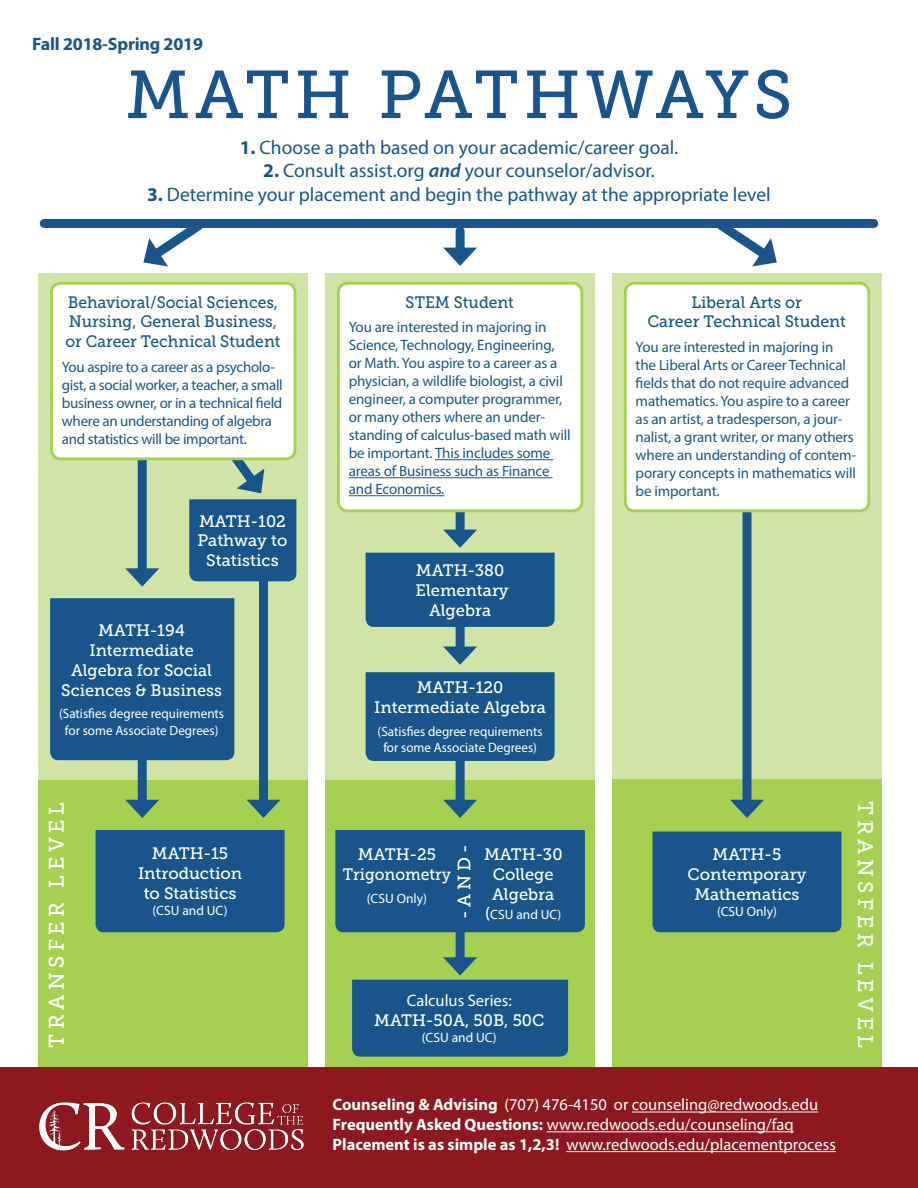
<style>
.page{position:relative;width:918px;height:1188px;background:#fff}
.page>*{position:absolute;margin:0;border:0;box-sizing:border-box;transform-origin:0 0}
.t1{font:67.5px "Museo Slab 500";letter-spacing:.045em;color:#19558b}
.t2{font:21px "Museo Slab 500";letter-spacing:.22em;color:#fff}
.t3{font:19.5px "Myriad Pro";color:#19558b}
.t4{font:700 18px "Myriad Pro";letter-spacing:-.01em;color:#19558b}
.t5{font:18px "Museo Slab 500";color:#fff}
.t6{font:16.5px/19.8px "Museo Slab 500";color:#fff;text-align:center}
.t7{font:16.5px "Myriad Pro";color:#fff}
.t8{font:16.5px/19.8px "Museo Slab 500";color:#19558b;scale:.95 1}
.t9{font:16.5px/19.8px "Museo Slab 500";color:#19558b;text-align:center}
.t10{font:15px/18px "Myriad Pro";letter-spacing:-.01em;color:#19558b}
.t11{font:13.5px/16.2px "Myriad Pro";color:#fff;text-align:center}
.s1{font-weight:700}
.s2{font-weight:600;font-style:italic}
.s3{font-family:"Museo Slab 500";font-size:16.5px}
.s4{font-family:"Myriad Pro"}
</style>
<div class="page">
<div style="left:612px;top:273px;width:270px;height:506px;background:#d0e4a7"></div>
<div style="left:612px;top:779px;width:270px;height:303px;background:#a6d052"></div>
<div style="left:325px;top:779px;width:270px;height:303px;background:#a6d052"></div>
<div style="left:325px;top:273px;width:270px;height:506px;background:#d0e4a7"></div>
<div style="left:456px;top:482px;width:9px;height:55px;background:#19558b"></div>
<svg style="left:718px;top:228px;width:59px;height:39px"></svg>
<svg style="left:143px;top:228px;width:60px;height:39px"></svg>
<div style="left:456px;top:609px;width:9px;height:45px;background:#19558b"></div>
<svg style="left:443px;top:647px;width:34px;height:18px"></svg>
<div style="left:456px;top:920px;width:9px;height:44px;background:#19558b"></div>
<div style="left:456px;top:721px;width:9px;height:86px;background:#19558b"></div>
<svg style="left:443px;top:800px;width:34px;height:18px"></svg>
<div style="left:743px;top:485px;width:9px;height:322px;background:#19558b"></div>
<svg style="left:730px;top:800px;width:34px;height:18px"></svg>
<div style="left:625px;top:283px;width:244px;height:228px;background:#fff;border-radius:9px"></div>
<div style="left:624px;top:282px;width:246px;height:230px;border:3px solid #a6d052;border-radius:9px"></div>
<div style="left:338px;top:283px;width:244px;height:228px;background:#fff;border-radius:9px"></div>
<hr style="left:435px;top:459px;width:118px;height:1px;background:#19558b">
<hr style="left:349px;top:477px;width:203px;height:1px;background:#19558b">
<hr style="left:349px;top:495px;width:95px;height:1px;background:#19558b">
<div style="left:337px;top:282px;width:246px;height:230px;border:3px solid #a6d052;border-radius:9px"></div>
<div style="left:366px;top:672px;width:189px;height:89px;background:#19558b"></div>
<div style="left:335px;top:830px;width:250px;height:102px;background:#19558b"></div>
<svg style="left:352px;top:957px;width:216px;height:100px"></svg>
<svg style="left:366px;top:530px;width:189px;height:97px"></svg>
<div style="left:38px;top:779px;width:270px;height:303px;background:#a6d052"></div>
<div style="left:38px;top:273px;width:270px;height:506px;background:#d0e4a7"></div>
<div style="left:138px;top:405px;width:9px;height:171px;background:#19558b"></div>
<svg style="left:125px;top:568px;width:34px;height:19px"></svg>
<div style="left:138px;top:721px;width:9px;height:86px;background:#19558b"></div>
<svg style="left:125px;top:800px;width:34px;height:18px"></svg>
<div style="left:259px;top:531px;width:9px;height:276px;background:#19558b"></div>
<svg style="left:247px;top:800px;width:33px;height:18px"></svg>
<div style="left:51px;top:283px;width:244px;height:176px;background:#fff;border-radius:9px"></div>
<div style="left:50px;top:282px;width:246px;height:178px;border:3px solid #a6d052;border-radius:9px"></div>
<svg style="left:189px;top:431px;width:107px;height:150px"></svg>
<div style="left:50px;top:598px;width:184px;height:162px;background:#19558b"></div>
<div style="left:96px;top:830px;width:189px;height:102px;background:#19558b"></div>
<div style="left:652px;top:832px;width:190px;height:100px;background:#19558b"></div>
<div style="left:456px;top:231px;width:9px;height:24px;background:#19558b"></div>
<svg style="left:443px;top:248px;width:34px;height:18px"></svg>
<div style="left:44px;top:219px;width:830px;height:9px;background:#19558b"></div>
<div style="left:0;top:1067px;width:918px;height:121px;background:#8e181f"></div>
<hr style="left:632px;top:1112px;width:186px;height:1px;background:#fff">
<hr style="left:547px;top:1131px;width:247px;height:1px;background:#fff">
<hr style="left:566px;top:1151px;width:270px;height:1px;background:#fff">
<img style="left:39px;top:1102px;width:265px;height:49px">
<p class="t4" style="left:32px;top:32px;width:172px">Fall 2018-Spring 2019</p>
<p class="t1" style="left:126px;top:57px;width:668px">MATH PATHWAYS</p>
<p class="t3" style="left:240px;top:135px;width:440px"><span class="s1">1.</span> Choose a path based on your academic/career goal.</p>
<p class="t3" style="left:263px;top:159px;width:393px"><span class="s1">2.</span> Consult assist.org <span class="s2">and</span> your counselor/advisor.</p>
<p class="t3" style="left:147px;top:182px;width:625px"><span class="s1">3.</span> Determine your placement and begin the pathway at the appropriate level</p>
<p class="t8" style="left:65px;top:292px;width:228px">Behavioral/Social Sciences,<br>Nursing, General Business, or Career Technical Student</p>
<p class="t10" style="left:62px;top:358px;width:222px">You aspire to a career as a psycholo&shy;gist, a social worker, a teacher, a small business owner, or in a technical field where an understanding of algebra and statistics will be important.</p>
<p class="t6" style="left:198px;top:511px;width:91px">MATH-102<br>Pathway to<br>Statistics</p>
<p class="t6" style="left:61px;top:621px;width:162px">MATH-194<br>Intermediate<br>Algebra for Social<br>Sciences &amp; Business</p>
<p class="t11" style="left:59px;top:706px;width:166px">(Satisfies degree requirements for some Associate Degrees)</p>
<p class="t2" style="left:45px;top:1048px;width:247px;rotate:-90deg">TRANSFER LEVEL</p>
<p class="t6" style="left:152px;top:844px;width:78px">MATH-15</p>
<p class="t6" style="left:138px;top:864px;width:106px">Introduction</p>
<p class="t6" style="left:144px;top:884px;width:94px">to Statistics</p>
<p class="t11" style="left:153px;top:902px;width:76px">(CSU and UC)</p>
<p class="t8" style="left:406px;top:292px;width:116px">STEM Student</p>
<p class="t10" style="left:349px;top:318px;width:224px">You are interested in majoring in<br>Science, Technology, Engineering, or Math. You aspire to a career as a physician, a wildlife biologist, a civil engineer, a computer programmer, or many others where an under&shy;standing of calculus-based math will be important. This includes some areas of Business such as Finance and Economics.</p>
<p class="t6" style="left:416px;top:561px;width:90px">MATH-380</p>
<p class="t6" style="left:416px;top:580px;width:95px">Elementary</p>
<p class="t6" style="left:429px;top:600px;width:64px">Algebra</p>
<p class="t6" style="left:417px;top:678px;width:88px">MATH-120</p>
<p class="t6" style="left:374px;top:698px;width:173px">Intermediate Algebra</p>
<p class="t11" style="left:378px;top:723px;width:166px">(Satisfies degree requirements for some Associate Degrees)</p>
<p class="t5" style="left:454px;top:919px;width:76px;rotate:-90deg">-AND-</p>
<p class="t6" style="left:343px;top:845px;width:110px">MATH-25<br>Trigonometry</p>
<p class="t11" style="left:367px;top:890px;width:61px">(CSU Only)</p>
<p class="t6" style="left:484px;top:845px;width:80px">MATH-30<br>College<br>Algebra</p>
<p class="t11" style="left:485px;top:907px;width:78px"><span class="s3">(</span>CSU and UC)</p>
<p class="t6" style="left:374px;top:991px;width:172px"><span class="s4">Calculus Series:<br></span>MATH-50A, 50B, 50C</p>
<p class="t11" style="left:422px;top:1030px;width:76px">(CSU and UC)</p>
<p class="t9" style="left:647px;top:292px;width:200px">Liberal Arts or<br>Career Technical Student</p>
<p class="t10" style="left:636px;top:338px;width:222px">You are interested in majoring in the Liberal Arts or Career Technical fields that do not require advanced mathematics. You aspire to a career as an artist, a tradesperson, a jour&shy;nalist, a grant writer, or many others where an understanding of contem&shy;porary concepts in mathematics will be important.</p>
<p class="t6" style="left:713px;top:845px;width:70px">MATH-5</p>
<p class="t6" style="left:688px;top:865px;width:120px">Contemporary</p>
<p class="t6" style="left:694px;top:884px;width:107px">Mathematics</p>
<p class="t11" style="left:717px;top:903px;width:61px">(CSU Only)</p>
<p class="t2" style="left:877px;top:801px;width:247px;rotate:90deg">TRANSFER LEVEL</p>
<p class="t7" style="left:333px;top:1095px;width:487px"><span class="s1">Counseling &amp; Advising</span> (707) 476-4150 or counseling@redwoods.edu</p>
<p class="t7" style="left:333px;top:1114px;width:463px"><span class="s1">Frequently Asked Questions:</span> www.redwoods.edu/counseling/faq</p>
<p class="t7" style="left:333px;top:1134px;width:505px"><span class="s1">Placement is as simple as 1,2,3!</span> www.redwoods.edu/placementprocess</p>
</div>
